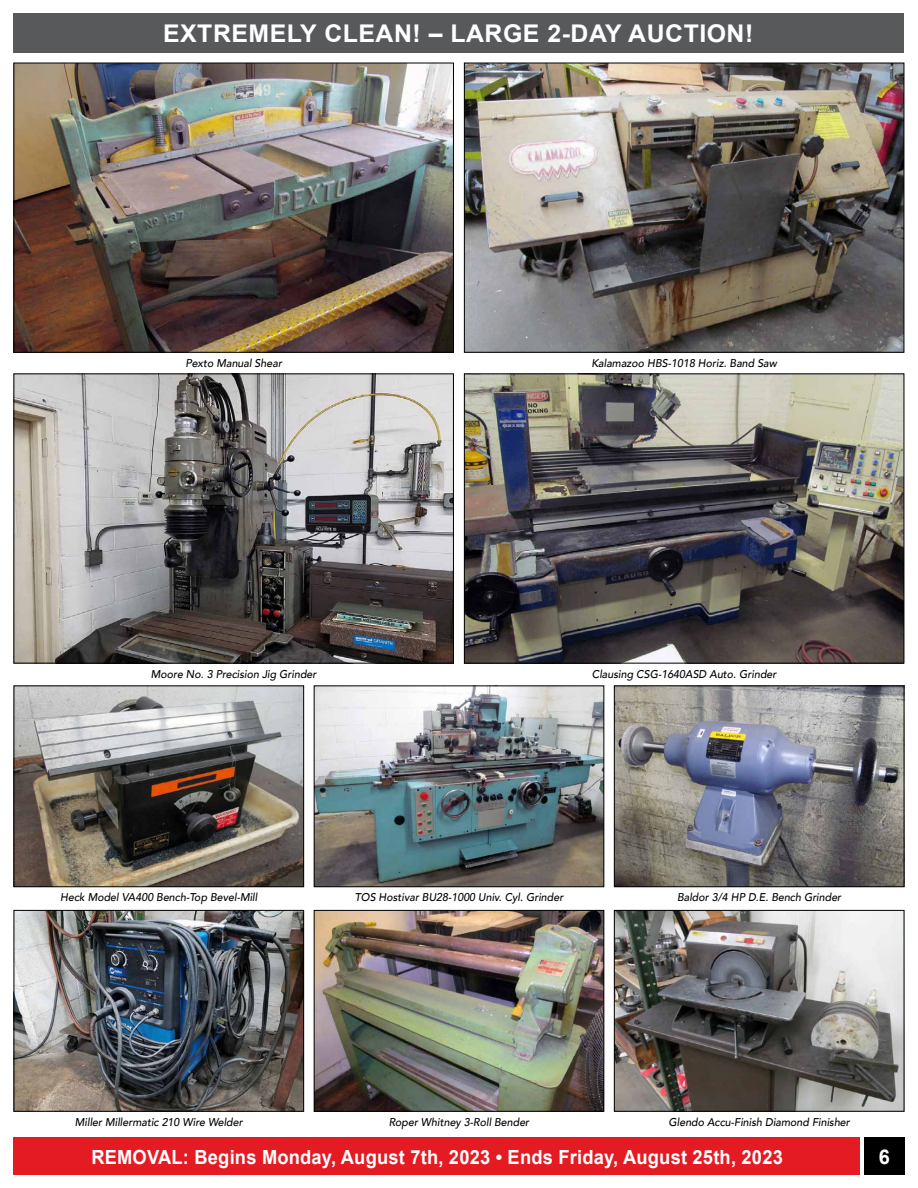
<style>
.page{position:relative;width:918px;height:1188px;background:#fff}
.page>*{position:absolute;margin:0;border:0;box-sizing:border-box;transform-origin:0 0}
.t1{font:700 24.45px "Arial";letter-spacing:.02em;color:#fff}
.t2{font:700 20.4px "Arial";color:#fff}
.t3{font:700 19.5px "Arial";letter-spacing:.01em;color:#fff;scale:.94 1}
.t4{font:italic 500 11.25px "Avenir";color:#000;scale:.95 1}
</style>
<div class="page">
<img style="left:16px;top:65px;width:436px;height:286px">
<div style="left:14px;top:63px;width:440px;height:290px;border:1px solid #000"></div>
<img style="left:466px;top:65px;width:436px;height:286px">
<div style="left:464px;top:63px;width:440px;height:290px;border:1px solid #000"></div>
<img style="left:16px;top:376px;width:436px;height:286px">
<div style="left:14px;top:374px;width:440px;height:290px;border:1px solid #000"></div>
<img style="left:466px;top:376px;width:436px;height:286px">
<div style="left:464px;top:374px;width:440px;height:290px;border:1px solid #000"></div>
<img style="left:16px;top:688px;width:286px;height:197px">
<div style="left:14px;top:686px;width:290px;height:201px;border:1px solid #000"></div>
<img style="left:316px;top:688px;width:286px;height:197px">
<div style="left:314px;top:686px;width:290px;height:201px;border:1px solid #000"></div>
<img style="left:616px;top:688px;width:286px;height:197px">
<div style="left:614px;top:686px;width:290px;height:201px;border:1px solid #000"></div>
<img style="left:16px;top:912px;width:286px;height:198px">
<div style="left:14px;top:910px;width:290px;height:202px;border:1px solid #000"></div>
<img style="left:316px;top:912px;width:286px;height:198px">
<div style="left:314px;top:910px;width:290px;height:202px;border:1px solid #000"></div>
<img style="left:616px;top:912px;width:286px;height:198px">
<div style="left:614px;top:910px;width:290px;height:202px;border:1px solid #000"></div>
<div style="left:14px;top:1137px;width:846px;height:37px;background:#e51b23"></div>
<div style="left:864px;top:1137px;width:40px;height:37px;background:#000"></div>
<div style="left:14px;top:14px;width:890px;height:39px;background:#58595b"></div>
<h1 class="t1" style="left:163px;top:18px;width:592px">EXTREMELY CLEAN! – LARGE 2-DAY AUCTION!</h1>
<p class="t4" style="left:185px;top:356px;width:103px">Pexto Manual Shear</p>
<p class="t4" style="left:591px;top:356px;width:197px">Kalamazoo HBS-1018 Horiz. Band Saw</p>
<p class="t4" style="left:151px;top:667px;width:176px">Moore No. 3 Precision Jig Grinder</p>
<p class="t4" style="left:592px;top:667px;width:196px">Clausing CSG-1640ASD Auto. Grinder</p>
<p class="t4" style="left:60px;top:891px;width:209px">Heck Model VA400 Bench-Top Bevel-Mill</p>
<p class="t4" style="left:355px;top:891px;width:221px">TOS Hostivar BU28-1000 Univ. Cyl. Grinder</p>
<p class="t4" style="left:677px;top:891px;width:174px">Baldor 3/4 HP D.E. Bench Grinder</p>
<p class="t4" style="left:75px;top:1115px;width:178px">Miller Millermatic 210 Wire Welder</p>
<p class="t4" style="left:389px;top:1115px;width:149px">Roper Whitney 3-Roll Bender</p>
<p class="t4" style="left:669px;top:1115px;width:192px">Glendo Accu-Finish Diamond Finisher</p>
<h3 class="t3" style="left:91px;top:1144px;width:737px">REMOVAL: Begins Monday, August 7th, 2023 • Ends Friday, August 25th, 2023</h3>
<h2 class="t2" style="left:879px;top:1143px;width:13px">6</h2>
</div>
